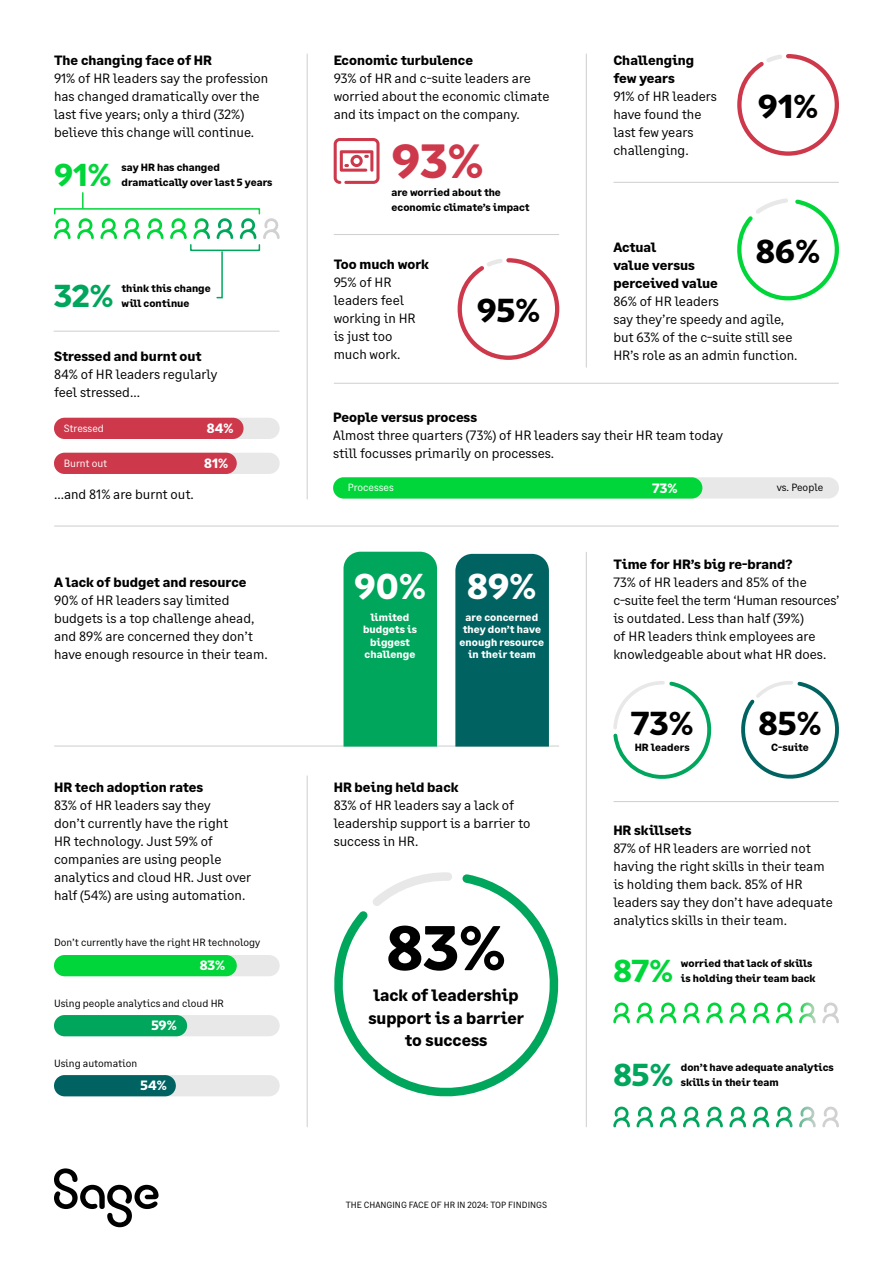
<style>
.page{position:relative;width:893px;height:1263px;background:#fff}
.page>*{position:absolute;margin:0;border:0;box-sizing:border-box;transform-origin:0 0}
.t1{font:700 63px "Sage Text";color:#000}
.t2{font:700 48px "Sage Text";color:#cd384b}
.t3{font:700 36px "Sage Text";color:#fff}
.t4{font:700 33.15px "Sage Text";letter-spacing:.005em;color:#000}
.t5{font:700 31.8px "Sage Text";color:#00d639}
.t6{font:700 31.8px "Sage Text";color:#00a65c}
.t7{font:700 16.5px/22.5px "Sage Text";color:#000;text-align:center}
.t8{font:13.5px/18px "Sage Text";color:#000}
.t9{font:700 13.5px/18px "Sage Text";color:#000}
.t10{font:700 13.5px "Sage Text";color:#fff}
.t11{font:700 10.5px/15px "Sage Text";color:#000}
.t12{font:10.5px "Sage Text";color:#000}
.t13{font:700 10.5px/12.6px "Sage Text";letter-spacing:.005em;color:#fff;text-align:center}
.t14{font:10.5px "Sage Text";color:#fff}
.t15{font:9px "Sage Text";color:#000}
</style>
<div class="page">
<hr style="left:307px;top:54px;width:1px;height:445px;background:#d1d1d1">
<hr style="left:307px;top:776px;width:1px;height:351px;background:#d1d1d1">
<hr style="left:586px;top:54px;width:1px;height:313px;background:#d1d1d1">
<hr style="left:586px;top:552px;width:1px;height:575px;background:#d1d1d1">
<svg style="left:54px;top:193px;width:226px;height:106px"></svg>
<svg style="left:737px;top:54px;width:102px;height:102px"></svg>
<svg style="left:457px;top:258px;width:103px;height:102px"></svg>
<div style="left:54px;top:453px;width:226px;height:21px;background:#e8e8e8;border-radius:11px"></div>
<div style="left:54px;top:453px;width:183px;height:21px;background:#cd384b;border-radius:11px"></div>
<div style="left:54px;top:418px;width:226px;height:21px;background:#e8e8e8;border-radius:11px"></div>
<div style="left:54px;top:418px;width:190px;height:21px;background:#cd384b;border-radius:11px"></div>
<hr style="left:54px;top:331px;width:225px;height:1px;background:#d1d1d1">
<hr style="left:334px;top:234px;width:225px;height:1px;background:#d1d1d1">
<hr style="left:614px;top:801px;width:224px;height:1px;background:#d1d1d1">
<hr style="left:614px;top:182px;width:224px;height:1px;background:#d1d1d1">
<hr style="left:334px;top:383px;width:504px;height:1px;background:#d1d1d1">
<hr style="left:55px;top:525px;width:783px;height:2px;background:#d1d1d1">
<hr style="left:55px;top:745px;width:504px;height:1px;background:#d1d1d1">
<div style="left:333px;top:477px;width:506px;height:21px;background:#e8e8e8;border-radius:11px"></div>
<div style="left:333px;top:477px;width:369px;height:21px;background:#00d639;border-radius:11px"></div>
<svg style="left:613px;top:1002px;width:17px;height:21px"></svg>
<svg style="left:683px;top:1002px;width:17px;height:21px"></svg>
<svg style="left:753px;top:1002px;width:63px;height:21px"></svg>
<svg style="left:637px;top:1002px;width:16px;height:21px"></svg>
<svg style="left:706px;top:1002px;width:17px;height:21px"></svg>
<svg style="left:660px;top:1002px;width:16px;height:21px"></svg>
<svg style="left:729px;top:1002px;width:17px;height:21px"></svg>
<svg style="left:822px;top:1002px;width:17px;height:21px"></svg>
<svg style="left:613px;top:1106px;width:17px;height:21px"></svg>
<svg style="left:683px;top:1106px;width:17px;height:21px"></svg>
<svg style="left:753px;top:1106px;width:63px;height:21px"></svg>
<svg style="left:637px;top:1106px;width:16px;height:21px"></svg>
<svg style="left:706px;top:1106px;width:17px;height:21px"></svg>
<svg style="left:660px;top:1106px;width:16px;height:21px"></svg>
<svg style="left:729px;top:1106px;width:17px;height:21px"></svg>
<svg style="left:822px;top:1106px;width:17px;height:21px"></svg>
<div style="left:455px;top:554px;width:94px;height:192px;background:#006362"></div>
<div style="left:343px;top:552px;width:94px;height:194px;background:#00a65c"></div>
<div style="left:54px;top:955px;width:226px;height:21px;background:#e8e8e8;border-radius:11px"></div>
<div style="left:54px;top:955px;width:183px;height:21px;background:#00d639;border-radius:11px"></div>
<div style="left:54px;top:1015px;width:226px;height:21px;background:#e8e8e8;border-radius:11px"></div>
<div style="left:54px;top:1015px;width:133px;height:21px;background:#00a65c;border-radius:11px"></div>
<div style="left:54px;top:1075px;width:226px;height:21px;background:#e8e8e8;border-radius:11px"></div>
<div style="left:54px;top:1075px;width:122px;height:21px;background:#006362;border-radius:11px"></div>
<svg style="left:334px;top:872px;width:225px;height:225px"></svg>
<svg style="left:737px;top:198px;width:102px;height:103px"></svg>
<svg style="left:613px;top:681px;width:98px;height:98px"></svg>
<svg style="left:741px;top:681px;width:98px;height:98px"></svg>
<svg style="left:334px;top:138px;width:46px;height:46px"></svg>
<svg style="left:54px;top:1168px;width:105px;height:59px"></svg>
<p class="t9" style="left:54px;top:51px;width:160px">The changing face of HR</p>
<p class="t8" style="left:54px;top:69px;width:216px">91% of HR leaders say the profession has changed dramatically over the last five years; only a third (32%) believe this change will continue.</p>
<h3 class="t5" style="left:54px;top:155px;width:59px">91%</h3>
<p class="t11" style="left:122px;top:160px;width:152px">say HR has changed dramatically over last 5 years</p>
<h3 class="t6" style="left:54px;top:276px;width:61px">32%</h3>
<p class="t11" style="left:122px;top:281px;width:91px">think this change will continue</p>
<p class="t9" style="left:54px;top:347px;width:149px">Stressed and burnt out</p>
<p class="t8" style="left:54px;top:365px;width:165px">84% of HR leaders regularly feel stressed...</p>
<p class="t14" style="left:64px;top:422px;width:42px">Stressed</p>
<p class="t10" style="left:207px;top:420px;width:28px">84%</p>
<p class="t14" style="left:64px;top:457px;width:45px">Burnt out</p>
<p class="t10" style="left:204px;top:455px;width:25px">81%</p>
<p class="t8" style="left:54px;top:485px;width:141px">...and 81% are burnt out.</p>
<p class="t9" style="left:54px;top:573px;width:194px">A lack of budget and resource</p>
<p class="t8" style="left:54px;top:591px;width:215px">90% of HR leaders say limited budgets is a top challenge ahead, and 89% are concerned they don’t have enough resource in their team.</p>
<p class="t9" style="left:54px;top:779px;width:151px">HR tech adoption rates</p>
<p class="t8" style="left:54px;top:797px;width:199px">83% of HR leaders say they<br>don’t currently have the right<br>HR technology. Just 59% of companies are using people analytics and cloud HR. Just over half (54%) are using automation.</p>
<p class="t12" style="left:54px;top:936px;width:208px">Don’t currently have the right HR technology</p>
<p class="t10" style="left:200px;top:957px;width:27px">83%</p>
<p class="t12" style="left:54px;top:996px;width:171px">Using people analytics and cloud HR</p>
<p class="t12" style="left:54px;top:1056px;width:85px">Using automation</p>
<p class="t10" style="left:151px;top:1017px;width:27px">59%</p>
<p class="t10" style="left:141px;top:1077px;width:28px">54%</p>
<p class="t9" style="left:334px;top:51px;width:141px">Economic turbulence</p>
<p class="t8" style="left:334px;top:69px;width:217px">93% of HR and c-suite leaders are worried about the economic climate and its impact on the company.</p>
<h2 class="t2" style="left:391px;top:131px;width:94px">93%</h2>
<p class="t11" style="left:391px;top:185px;width:139px">are worried about the economic climate’s impact</p>
<p class="t9" style="left:334px;top:255px;width:97px">Too much work</p>
<p class="t8" style="left:334px;top:273px;width:83px">95% of HR leaders feel working in HR is just too much work.</p>
<h3 class="t4" style="left:477px;top:290px;width:65px">95%</h3>
<p class="t9" style="left:613px;top:51px;width:82px">Challenging few years</p>
<p class="t8" style="left:613px;top:87px;width:105px">91% of HR leaders have found the last few years challenging.</p>
<h3 class="t4" style="left:758px;top:86px;width:62px">91%</h3>
<h3 class="t4" style="left:756px;top:230px;width:66px">86%</h3>
<p class="t9" style="left:613px;top:238px;width:106px">Actual<br>value versus perceived value</p>
<p class="t8" style="left:613px;top:292px;width:186px">86% of HR leaders<br>say they’re speedy and agile, but 63% of the c-suite still see<br>HR’s role as an admin function.</p>
<p class="t9" style="left:333px;top:408px;width:146px">People versus process</p>
<p class="t8" style="left:333px;top:426px;width:391px">Almost three quarters (73%) of HR leaders say their HR team today still focusses primarily on processes.</p>
<p class="t14" style="left:348px;top:481px;width:47px">Processes</p>
<p class="t10" style="left:652px;top:480px;width:27px">73%</p>
<p class="t12" style="left:777px;top:481px;width:48px">vs. People</p>
<h3 class="t3" style="left:354px;top:564px;width:73px">90%</h3>
<p class="t13" style="left:363px;top:611px;width:55px">limited budgets is biggest challenge</p>
<h3 class="t3" style="left:467px;top:564px;width:71px">89%</h3>
<p class="t13" style="left:460px;top:611px;width:86px">are concerned they don’t have enough resource in their team</p>
<p class="t9" style="left:334px;top:779px;width:126px">HR being held back</p>
<p class="t8" style="left:334px;top:797px;width:198px">83% of HR leaders say a lack of leadership support is a barrier to success in HR.</p>
<h1 class="t1" style="left:386px;top:908px;width:121px">83%</h1>
<p class="t7" style="left:368px;top:984px;width:157px">lack of leadership support is a barrier to success</p>
<p class="t15" style="left:346px;top:1200px;width:203px">THE CHANGING FACE OF HR IN 2024: TOP FINDINGS</p>
<p class="t9" style="left:613px;top:555px;width:181px">Time for HR’s big re-brand?</p>
<p class="t8" style="left:613px;top:573px;width:228px">73% of HR leaders and 85% of the c-suite feel the term ‘Human resources’ is outdated. Less than half (39%)<br>of HR leaders think employees are knowledgeable about what HR does.</p>
<h3 class="t4" style="left:631px;top:703px;width:64px">73%</h3>
<p class="t11" style="left:635px;top:740px;width:56px">HR leaders</p>
<h3 class="t4" style="left:759px;top:703px;width:64px">85%</h3>
<p class="t11" style="left:771px;top:740px;width:39px">C-suite</p>
<p class="t9" style="left:613px;top:822px;width:80px">HR skillsets</p>
<p class="t8" style="left:613px;top:839px;width:221px">87% of HR leaders are worried not having the right skills in their team is holding them back. 85% of HR leaders say they don’t have adequate analytics skills in their team.</p>
<h3 class="t5" style="left:613px;top:950px;width:61px">87%</h3>
<p class="t11" style="left:681px;top:955px;width:136px">worried that lack of skills is holding their team back</p>
<h3 class="t6" style="left:613px;top:1054px;width:62px">85%</h3>
<p class="t11" style="left:681px;top:1059px;width:154px">don’t have adequate analytics skills in their team</p>
</div>
